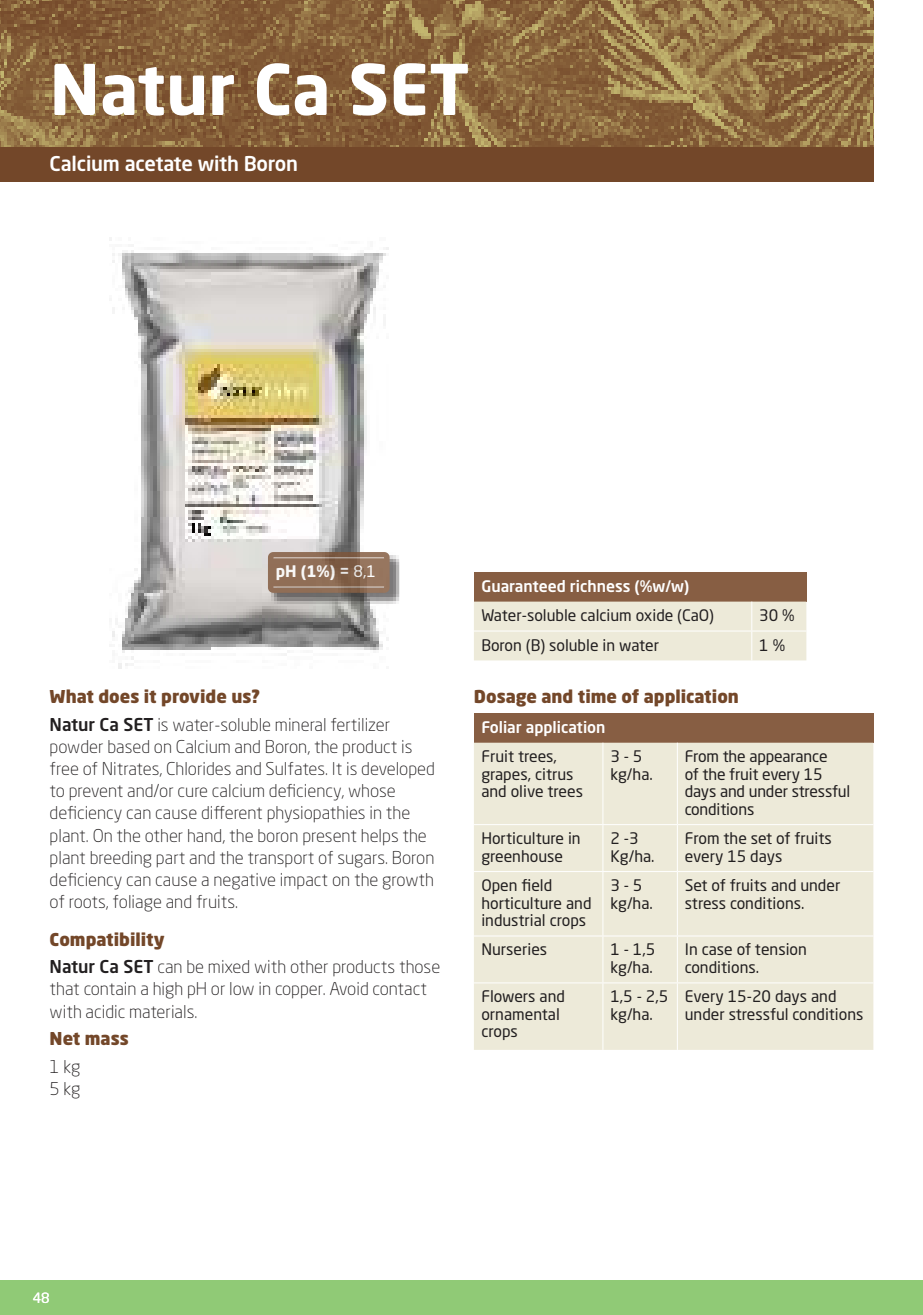
<style>
.page{position:relative;width:923px;height:1315px;background:#fff}
.page>*{position:absolute;margin:0;border:0;box-sizing:border-box;transform-origin:0 0}
.t1{font:700 68.95px "Neo Sans W1 G";color:#fff}
.t2{font:500 20.12px "Neo Sans W1 G";letter-spacing:-.01em;color:#fff}
.t3{font:300 17.5px/22.2px "Neo Sans W1 G";color:#221f20}
.t4{font:900 17.5px "Neo Sans W1 G";color:#734729}
.t5{font:15.75px/17.5px "Neo Sans W1 G";color:#221f20}
.t6{font:500 15.75px "Neo Sans W1 G";color:#fff}
.t7{font:700 15.75px "Neo Sans W1 G";color:#fff}
.t8{font:14px "Neo Sans W1 G";color:#fff}
.s1{font-weight:400}
.s2{font-weight:900;color:#734729}
.s3{font-weight:500}
</style>
<div class="page">
<div style="left:0;top:1280px;width:923px;height:35px;background:#90ca76"></div>
<img style="left:109px;top:237px;width:287px;height:432px">
<img style="left:0;top:0;width:873px;height:148px">
<div style="left:0;top:148px;width:873px;height:34px;background:#734729"></div>
<div style="left:474px;top:572px;width:332px;height:29px;background:#875e43"></div>
<div style="left:474px;top:601px;width:332px;height:59px;background:#edead9"></div>
<div style="left:474px;top:713px;width:399px;height:29px;background:#875e43"></div>
<div style="left:474px;top:742px;width:399px;height:308px;background:#edead9"></div>
<hr style="left:602px;top:742px;width:1px;height:82px;background:#fff">
<hr style="left:677px;top:742px;width:1px;height:82px;background:#fff">
<hr style="left:474px;top:824px;width:129px;height:1px;background:#fff">
<hr style="left:603px;top:824px;width:74px;height:1px;background:#fff">
<hr style="left:602px;top:825px;width:1px;height:46px;background:#fff">
<hr style="left:677px;top:824px;width:196px;height:1px;background:#fff">
<hr style="left:677px;top:825px;width:1px;height:46px;background:#fff">
<hr style="left:474px;top:871px;width:129px;height:1px;background:#fff">
<hr style="left:603px;top:871px;width:74px;height:1px;background:#fff">
<hr style="left:602px;top:872px;width:1px;height:63px;background:#fff">
<hr style="left:677px;top:871px;width:196px;height:1px;background:#fff">
<hr style="left:677px;top:872px;width:1px;height:63px;background:#fff">
<hr style="left:474px;top:935px;width:129px;height:1px;background:#fff">
<hr style="left:603px;top:935px;width:74px;height:1px;background:#fff">
<hr style="left:602px;top:936px;width:1px;height:46px;background:#fff">
<hr style="left:677px;top:935px;width:196px;height:1px;background:#fff">
<hr style="left:677px;top:936px;width:1px;height:46px;background:#fff">
<hr style="left:474px;top:982px;width:129px;height:1px;background:#fff">
<hr style="left:603px;top:982px;width:74px;height:1px;background:#fff">
<hr style="left:602px;top:983px;width:1px;height:67px;background:#fff">
<hr style="left:677px;top:982px;width:196px;height:1px;background:#fff">
<hr style="left:677px;top:983px;width:1px;height:67px;background:#fff">
<div style="left:268px;top:552px;width:132px;height:51px;background:#221f20;opacity:.75"></div>
<svg style="left:274px;top:558px;width:109px;height:29px;fill:#916f57"></svg>
<div style="left:268px;top:552px;width:121px;height:41px;border:5px solid #7e5437;border-radius:3px"></div>
<h1 class="t1" style="left:50px;top:61px;width:421px">Natur Ca SET</h1>
<p class="t2" style="left:50px;top:155px;width:250px">Calcium acetate with Boron</p>
<p class="t7" style="left:276px;top:565px;width:102px">pH (1%) = <span class="s1">8,1</span></p>
<p class="t3" style="left:50px;top:685px;width:342px;line-height:27.1px"><span class="s2">What does it provide us?<br></span><span class="s3">Natur Ca SET</span> is water-soluble mineral fertilizer</p>
<p class="t3" style="left:50px;top:737px;width:387px">powder based on Calcium and Boron, the product is free of Nitrates, Chlorides and Sulfates. It is developed to prevent and/or cure calcium deficiency, whose deficiency can cause different physiopathies in the plant. On the other hand, the boron present helps the plant breeding part and the transport of sugars. Boron deficiency can cause a negative impact on the growth of roots, foliage and fruits.</p>
<p class="t3" style="left:50px;top:927px;width:392px;line-height:27.1px"><span class="s2">Compatibility<br></span><span class="s3">Natur Ca SET</span> can be mixed with other products those</p>
<p class="t3" style="left:50px;top:979px;width:379px">that contain a high pH or low in copper. Avoid contact with acidic materials.</p>
<p class="t4" style="left:50px;top:1031px;width:81px">Net mass</p>
<p class="t3" style="left:50px;top:1056px;width:33px">1 kg<br>5 kg</p>
<p class="t6" style="left:481px;top:579px;width:209px">Guaranteed richness (%w/w)</p>
<p class="t5" style="left:481px;top:608px;width:234px">Water-soluble calcium oxide (CaO)</p>
<p class="t5" style="left:759px;top:608px;width:37px">30 %</p>
<p class="t5" style="left:481px;top:637px;width:179px">Boron (B) soluble in water</p>
<p class="t5" style="left:759px;top:637px;width:27px">1 %</p>
<p class="t4" style="left:474px;top:689px;width:266px">Dosage and time of application</p>
<p class="t6" style="left:481px;top:720px;width:126px">Foliar application</p>
<p class="t5" style="left:481px;top:749px;width:103px">Fruit trees, grapes, citrus and olive trees</p>
<p class="t5" style="left:610px;top:749px;width:44px">3 - 5 kg/ha.</p>
<p class="t5" style="left:685px;top:749px;width:167px">From the appearance<br>of the fruit every 15 days and under stressful conditions</p>
<p class="t5" style="left:481px;top:831px;width:101px">Horticulture in greenhouse</p>
<p class="t5" style="left:610px;top:831px;width:46px">2 -3<br>Kg/ha.</p>
<p class="t5" style="left:685px;top:831px;width:149px">From the set of fruits every 15 days</p>
<p class="t5" style="left:481px;top:878px;width:112px">Open field horticulture and industrial crops</p>
<p class="t5" style="left:610px;top:878px;width:44px">3 - 5 kg/ha.</p>
<p class="t5" style="left:685px;top:878px;width:157px">Set of fruits and under stress conditions.</p>
<p class="t5" style="left:481px;top:942px;width:67px">Nurseries</p>
<p class="t5" style="left:610px;top:942px;width:46px">1 - 1,5 kg/ha.</p>
<p class="t5" style="left:685px;top:942px;width:124px">In case of tension conditions.</p>
<p class="t5" style="left:481px;top:989px;width:85px">Flowers and ornamental crops</p>
<p class="t5" style="left:610px;top:989px;width:59px">1,5 - 2,5 kg/ha.</p>
<p class="t5" style="left:685px;top:989px;width:180px">Every 15-20 days and under stressful conditions</p>
<p class="t8" style="left:33px;top:1291px;width:18px">48</p>
</div>
